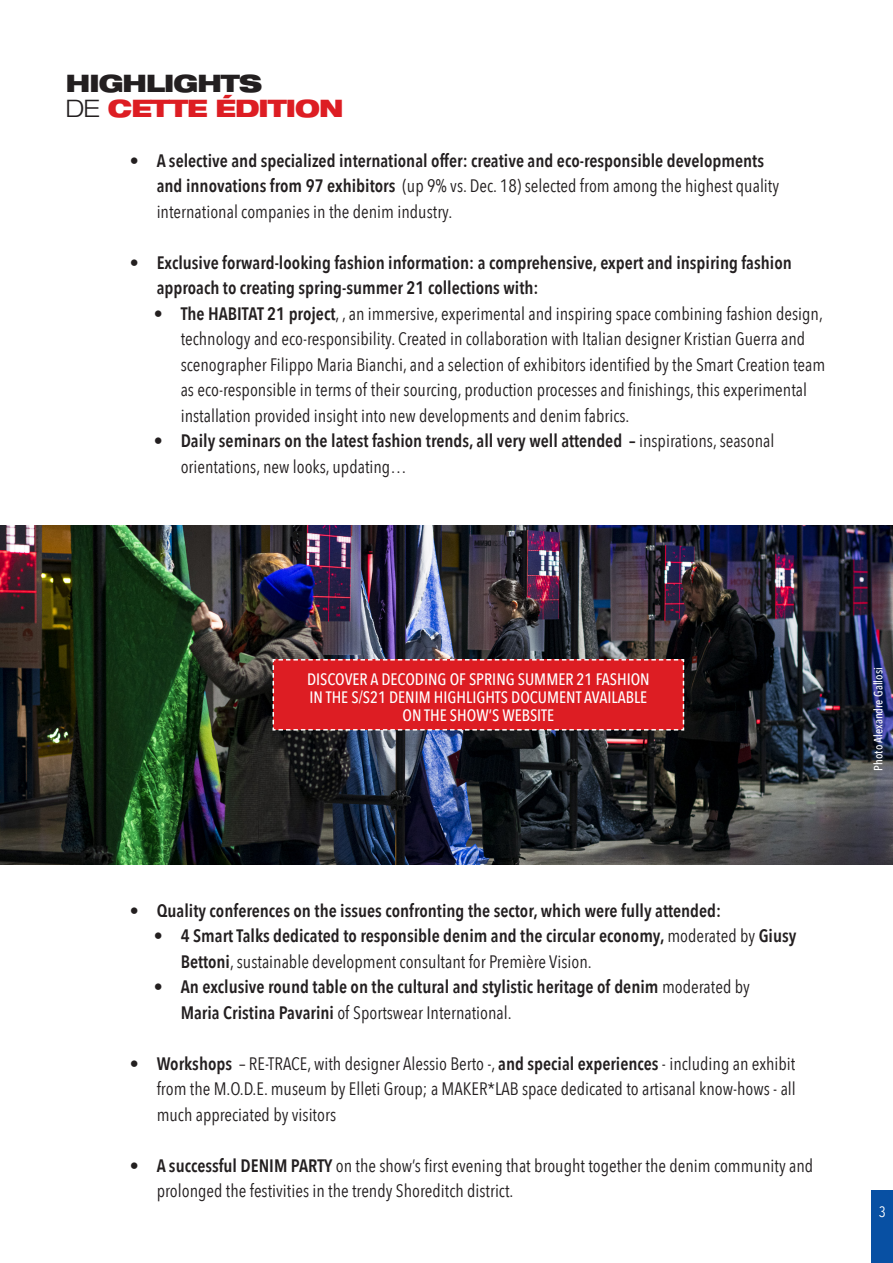
<style>
.page{position:relative;width:893px;height:1263px;background:#fff}
.page>*{position:absolute;margin:0;border:0;box-sizing:border-box;transform-origin:0 0}
.t1{font:900 expanded 24px "Helvetica Neue LT Com";letter-spacing:-.04em;color:#dd1d23}
.t2{font:900 expanded 24px "Helvetica Neue LT Com";letter-spacing:-.04em;color:#231f20}
.t3{font:600 18px/25.5px "Avenir Next Condensed";color:#231f20}
.t4{font:18px/25.5px "Avenir Next Condensed";color:#231f20}
.t5{font:500 16.5px/18px "Avenir Next Condensed";color:#fff;text-align:center}
.t6{font:15px "Avenir Next Condensed";color:#fff}
.t7{font:500 12px "Avenir Next Condensed";color:#fff}
.s1{font-weight:300;color:#231f20}
.s2{font-weight:400}
.s3{font-weight:600}
</style>
<div class="page">
<div style="left:872px;top:1191px;width:21px;height:72px;background:#0850a3"></div>
<img style="left:0;top:525px;width:893px;height:339px">
<svg style="left:272px;top:658px;width:413px;height:73px;background:#d72329"></svg>
<p class="t2" style="left:66px;top:67px;width:198px">HIGHLIGHTS</p>
<p class="t1" style="left:66px;top:93px;width:279px"><span class="s1">DE</span> CETTE ÉDITION</p>
<p class="t3" style="left:157px;top:147px;width:624px;text-indent:-27px">• A selective and specialized international offer: creative and eco-responsible developments and innovations from 97 exhibitors <span class="s2">(up 9% vs. Dec. 18) selected from among the highest quality international companies in the denim industry.</span></p>
<p class="t3" style="left:157px;top:249px;width:637px;text-indent:-27px">• Exclusive forward-looking fashion information: a comprehensive, expert and inspiring fashion approach to creating spring-summer 21 collections with:</p>
<p class="t4" style="left:181px;top:300px;width:646px;text-indent:-27px"><span class="s3">• The HABITAT 21 project</span>, , an immersive, experimental and inspiring space combining fashion design, technology and eco-responsibility. Created in collaboration with Italian designer Kristian Guerra and scenographer Filippo Maria Bianchi, and a selection of exhibitors identified by the Smart Creation team as eco-responsible in terms of their sourcing, production processes and finishings, this experimental installation provided insight into new developments and denim fabrics.</p>
<p class="t3" style="left:181px;top:428px;width:595px;text-indent:-27px">• Daily seminars on the latest fashion trends, all very well attended – <span class="s2">inspirations, seasonal orientations, new looks, updating…</span></p>
<p class="t5" style="left:307px;top:670px;width:344px">DISCOVER A DECODING OF SPRING SUMMER 21 FASHION<br>IN THE S/S21 DENIM HIGHLIGHTS DOCUMENT AVAILABLE<br>ON THE SHOW’S WEBSITE</p>
<p class="t7" style="left:871px;top:770px;width:105px;rotate:-90deg">Photo Alexandre Gallosi</p>
<p class="t3" style="left:130px;top:897px;width:593px">• Quality conferences on the issues confronting the sector, which were fully attended:</p>
<p class="t3" style="left:181px;top:923px;width:617px;text-indent:-27px">• 4 Smart Talks dedicated to responsible denim and the circular economy, <span class="s2">moderated by</span> Giusy<br>Bettoni<span class="s2">, sustainable development consultant for Première Vision.</span></p>
<p class="t3" style="left:181px;top:974px;width:571px;text-indent:-27px">• An exclusive round table on the cultural and stylistic heritage of denim <span class="s2">moderated by<br></span>Maria Cristina Pavarini <span class="s2">of Sportswear International.</span></p>
<p class="t4" style="left:157px;top:1050px;width:641px;text-align:justify;text-indent:-27px"><span class="s3">• Workshops</span> – RE-TRACE, with designer Alessio Berto -, <span class="s3">and special experiences</span> - including an exhibit from the M.O.D.E. museum by Elleti Group; a MAKER*LAB space dedicated to artisanal know-hows - all much appreciated by visitors</p>
<p class="t4" style="left:157px;top:1152px;width:658px;text-indent:-27px"><span class="s3">• A successful DENIM PARTY</span> on the show’s first evening that brought together the denim community and prolonged the festivities in the trendy Shoreditch district.</p>
<p class="t6" style="left:879px;top:1199px;width:9px">3</p>
</div>
